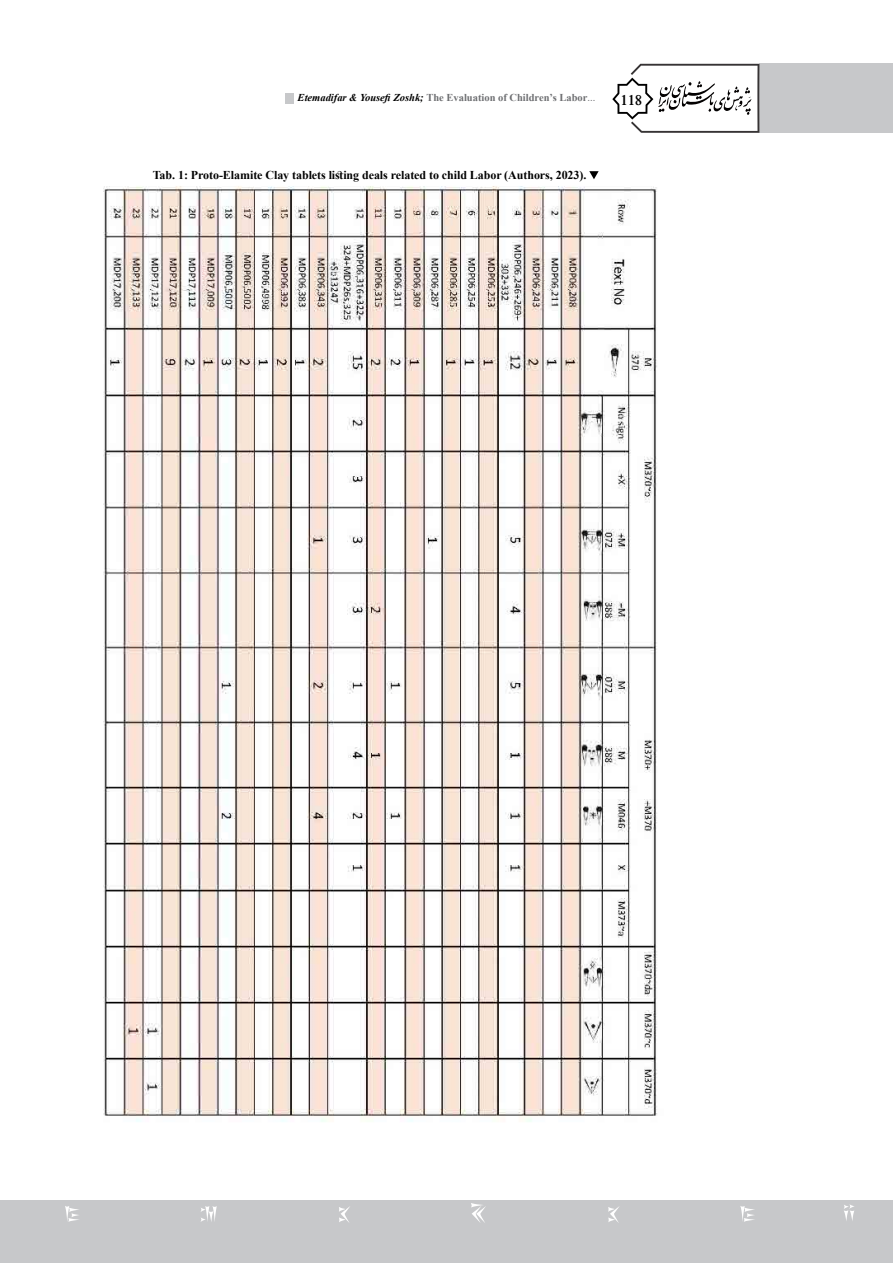
<style>
.page{position:relative;width:893px;height:1263px;background:#fff}
.page>*{position:absolute;margin:0;border:0;box-sizing:border-box;transform-origin:0 0}
.t1{font:700 15.75px "w Mitra";color:#000}
.t2{font:700 12px "Times New Roman";letter-spacing:-.005em;color:#000}
.t3{font:700 10.5px "Times New Roman";color:#6d6e71}
.s1{font-style:italic;color:#000}
.s2{font-weight:400}
</style>
<div class="page">
<div style="left:759px;top:64px;width:134px;height:69px;background:#c7c8ca"></div>
<svg style="left:612px;top:64px;width:147px;height:69px"></svg>
<div style="left:0;top:1200px;width:893px;height:63px;background:#c7c8ca"></div>
<svg style="left:65px;top:1203px;width:789px;height:20px"></svg>
<div style="left:285px;top:93px;width:9px;height:10px;background:#c7c8ca"></div>
<img style="left:103px;top:186px;width:554px;height:936px">
<svg style="left:589px;top:171px;width:10px;height:8px"></svg>
<p class="t3" style="left:298px;top:90px;width:299px"><span class="s1">Etemadifar &amp; YousefiZoshk;</span> The Evaluation of Children s’ Labor<span class="s2">...</span></p>
<h1 class="t1" style="left:621px;top:90px;width:23px">118</h1>
<p class="t2" style="left:153px;top:167px;width:435px">Tab. 1: Proto-Elamite Clay tablets listing deals related to child Labor (Authors, 2023 .(</p>
</div>
